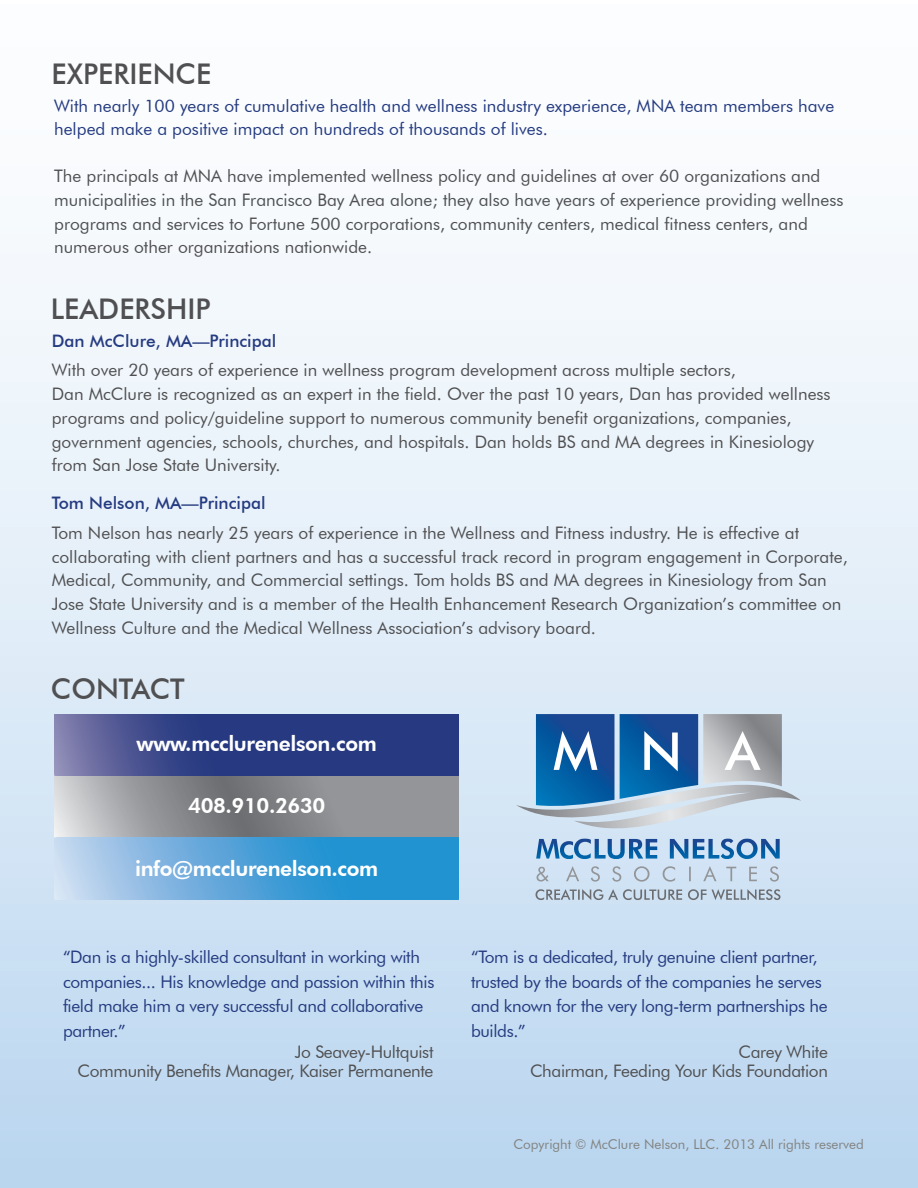
<style>
.page{position:relative;width:918px;height:1188px;background:#fff}
.page>*{position:absolute;margin:0;border:0;box-sizing:border-box;transform-origin:0 0}
.t1{font:500 28.5px "Futura BT";color:#505052}
.t2{font:800 21px "Futura BT";letter-spacing:-.02em;color:#fff}
.t3{font:17.25px/23.7px "Futura BT";color:#505052}
.t4{font:17.25px/24.6px "Futura BT";letter-spacing:-.02em;color:#253b80}
.t5{font:17.25px/23.5px "Futura BT";color:#253b80}
.t6{font:17.25px/18.6px "Futura BT";letter-spacing:-.02em;color:#505052;text-align:right}
.t7{font:13.5px "Futura BT";color:#828381}
.s1{font-weight:500;color:#253b80}
</style>
<div class="page">
<div style="left:0;top:4px;width:918px;height:1184px;background:linear-gradient(to bottom,#fff,#bdd7f0)"></div>
<svg style="left:55px;top:714px;width:404px;height:186px;background:#6080a9"></svg>
<svg style="left:537px;top:866px;width:242px;height:16px;background:#c7d7e6"></svg>
<img style="left:560px;top:851px;width:220px;height:8px">
<svg style="left:536px;top:889px;width:244px;height:11px;background:#adbac7"></svg>
<img style="left:620px;top:714px;width:78px;height:39px">
<img style="left:536px;top:714px;width:78px;height:39px">
<img style="left:703px;top:714px;width:79px;height:39px">
<svg style="left:554px;top:731px;width:43px;height:22px"></svg>
<svg style="left:644px;top:731px;width:34px;height:22px"></svg>
<svg style="left:724px;top:731px;width:37px;height:22px"></svg>
<img style="left:516px;top:753px;width:285px;height:98px">
<p class="t1" style="left:52px;top:57px;width:161px">EXPERIENCE</p>
<p class="t5" style="left:54px;top:94px;width:782px">With nearly 100 years of cumulative health and wellness industry experience, MNA team members have helped make a positive impact on hundreds of thousands of lives.</p>
<p class="t3" style="left:54px;top:164px;width:791px">The principals at MNA have implemented wellness policy and guidelines at over 60 organizations and municipalities in the San Francisco Bay Area alone; they also have years of experience providing wellness programs and services to Fortune 500 corporations, community centers, medical fitness centers, and numerous other organizations nationwide.</p>
<p class="t1" style="left:51px;top:292px;width:161px">LEADERSHIP</p>
<p class="t3" style="left:52px;top:326px;width:686px;line-height:29.7px"><span class="s1">Dan McClure, MA—Principal<br></span>With over 20 years of experience in wellness program development across multiple sectors,</p>
<p class="t3" style="left:52px;top:382px;width:780px">Dan McClure is recognized as an expert in the field. Over the past 10 years, Dan has provided wellness programs and policy/guideline support to numerous community benefit organizations, companies, government agencies, schools, churches, and hospitals. Dan holds BS and MA degrees in Kinesiology from San Jose State University.</p>
<p class="t3" style="left:52px;top:488px;width:749px;line-height:29.7px"><span class="s1">Tom Nelson, MA—Principal<br></span>Tom Nelson has nearly 25 years of experience in the Wellness and Fitness industry. He is effective at</p>
<p class="t3" style="left:52px;top:544px;width:798px">collaborating with client partners and has a successful track record in program engagement in Corporate, Medical, Community, and Commercial settings. Tom holds BS and MA degrees in Kinesiology from San Jose State University and is a member of the Health Enhancement Research Organization’s committee on Wellness Culture and the Medical Wellness Association’s advisory board.</p>
<p class="t1" style="left:51px;top:671px;width:135px">CONTACT</p>
<p class="t2" style="left:137px;top:731px;width:242px">www.mcclurenelson.com</p>
<p class="t2" style="left:188px;top:793px;width:139px">408.910.2630</p>
<p class="t2" style="left:135px;top:856px;width:245px">info@mcclurenelson.com</p>
<p class="t4" style="left:63px;top:945px;width:373px">“Dan is a highly-skilled consultant in working with companies... His knowledge and passion within this field make him a very successful and collaborative partner.”</p>
<p class="t6" style="left:78px;top:1043px;width:357px">Jo Seavey-Hultquist<br>Community Benefits Manager, Kaiser Permanente</p>
<p class="t6" style="left:530px;top:1043px;width:299px">Carey White<br>Chairman, Feeding Your Kids Foundation</p>
<p class="t4" style="left:471px;top:945px;width:358px">“Tom is a dedicated, truly genuine client partner, trusted by the boards of the companies he serves and known for the very long-term partnerships he builds.”</p>
<p class="t7" style="left:513px;top:1136px;width:352px">Copyright © McClure Nelson, LLC. 2013 All rights reserved</p>
</div>
